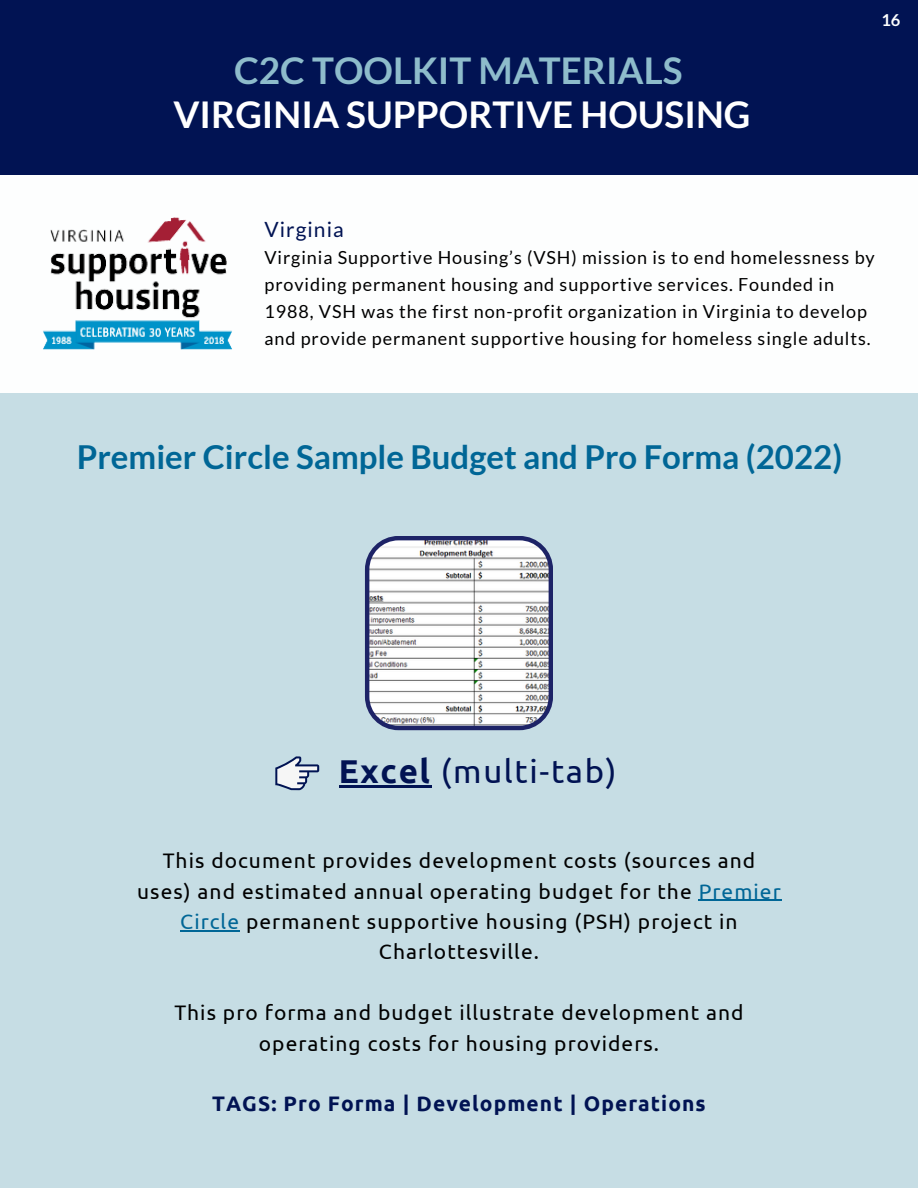
<style>
.page{position:relative;width:918px;height:1188px;background:#fff}
.page>*{position:absolute;margin:0;border:0;box-sizing:border-box;transform-origin:0 0}
.t1{font:700 36.9px "Lato";color:#fff}
.t2{font:700 36.9px "Lato";color:#8ebccb}
.t3{font:700 33px "Lato";color:#006696}
.t4{font:33px "Ubuntu";letter-spacing:.05em;color:#011353}
.t5{font:21px/30.3px "Ubuntu";letter-spacing:.05em;color:#000;text-align:center}
.t6{font:700 21px "Ubuntu";letter-spacing:.05em;color:#011353}
.t7{font:21px "Lato";letter-spacing:.05em;color:#011353}
.t8{font:18px/27px "Lato";letter-spacing:.05em;color:#000}
.t9{font:700 16.5px "Lato";color:#fdfefe}
.s1{font-weight:700}
.s2{color:#006696}
</style>
<div class="page">
<div style="left:0;top:393px;width:918px;height:795px;background:#c6dde4"></div>
<div style="left:0;top:0;width:918px;height:174px;background:#011353"></div>
<img style="left:43px;top:217px;width:189px;height:133px">
<hr style="left:339px;top:785px;width:93px;height:2px;background:#011353">
<svg style="left:275px;top:756px;width:44px;height:34px"></svg>
<hr style="left:699px;top:900px;width:83px;height:1px;background:#006696">
<hr style="left:180px;top:930px;width:60px;height:1px;background:#006696">
<svg style="left:365px;top:536px;width:188px;height:194px;background:#d1d2d8"></svg>
<h1 class="t2" style="left:234px;top:48px;width:450px">C2C TOOLKIT MATERIALS</h1>
<h1 class="t1" style="left:173px;top:91px;width:579px">VIRGINIA SUPPORTIVE HOUSING</h1>
<p class="t9" style="left:881px;top:9px;width:21px">16</p>
<p class="t7" style="left:265px;top:216px;width:81px">Virginia</p>
<p class="t8" style="left:265px;top:244px;width:612px">Virginia Supportive Housing’s (VSH) mission is to end homelessness by providing permanent housing and supportive services. Founded in 1988, VSH was the first non-profit organization in Virginia to develop and provide permanent supportive housing for homeless single adults.</p>
<h2 class="t3" style="left:77px;top:437px;width:767px">Premier Circle Sample Budget and Pro Forma (2022)</h2>
<h2 class="t4" style="left:339px;top:752px;width:279px"><span class="s1">Excel</span> (multi-tab)</h2>
<p class="t5" style="left:137px;top:845px;width:645px">This document provides development costs (sources and uses) and estimated annual operating budget for the <span class="s2">Premier Circle</span> permanent supportive housing (PSH) project in Charlottesville.</p>
<p class="t5" style="left:174px;top:997px;width:571px">This pro forma and budget illustrate development and operating costs for housing providers.</p>
<p class="t6" style="left:212px;top:1092px;width:495px">TAGS: Pro Forma | Development | Operations</p>
</div>
